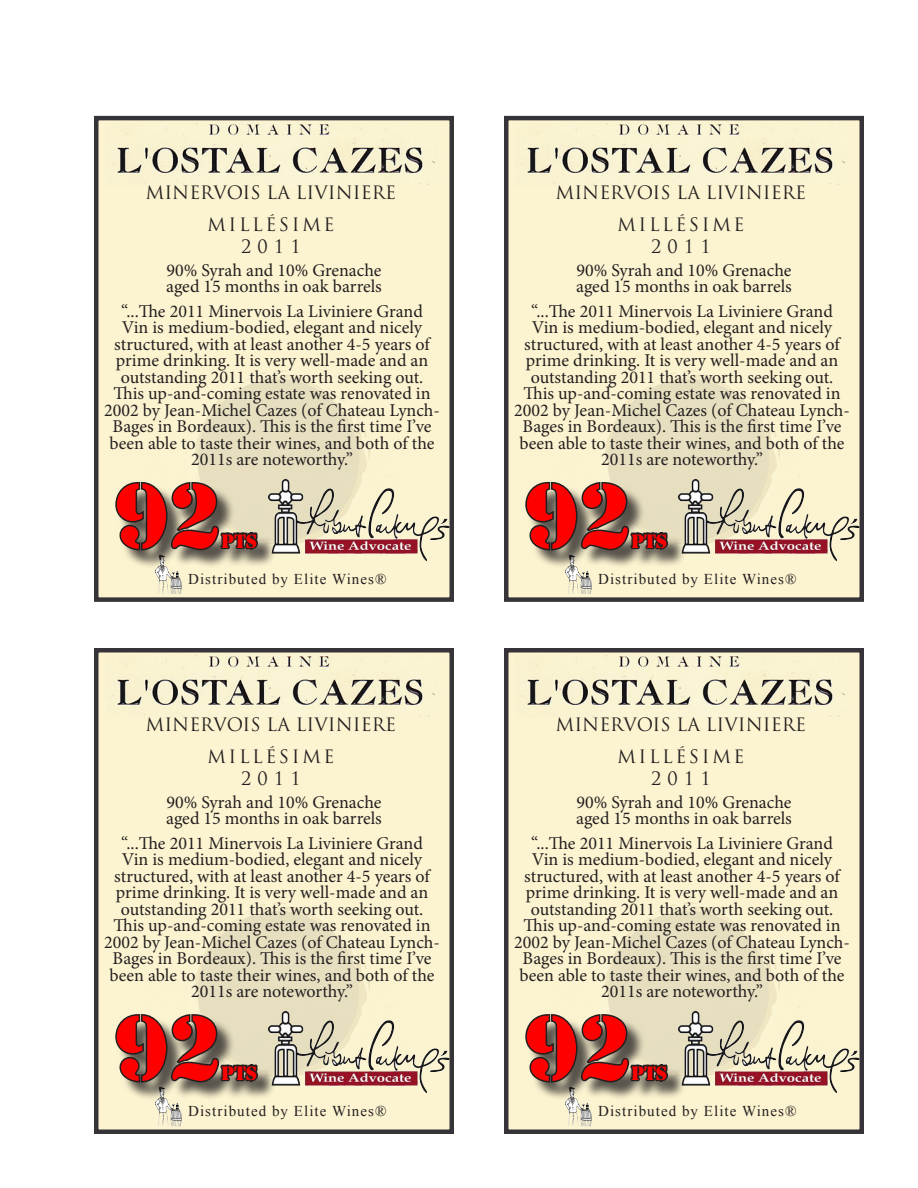
<style>
.page{position:relative;width:918px;height:1188px;background:#fff}
.page>*{position:absolute;margin:0;border:0;box-sizing:border-box;transform-origin:0 0}
.t1{font:84px "Stencil Std";color:#f00}
.t2{font:18px/16.5px "Minion Pro";letter-spacing:-.005em;color:#231f20;text-align:center}
.t3{font:18px "Trajan Pro";color:#231f20}
.t4{font:18px "Trajan Pro";letter-spacing:.14em;color:#231f20}
.t5{font:18px "Stencil Std";letter-spacing:-.01em;color:#f00}
.t6{font:15px "Times New Roman";letter-spacing:.07em;color:#231f20}
</style>
<div class="page">
<div style="left:94px;top:116px;width:360px;height:486px;background:#fcf4d0;border:4px solid #363439"></div>
<img style="left:158px;top:579px;width:24px;height:15px">
<img style="left:112px;top:123px;width:329px;height:62px">
<div style="left:118px;top:485px;width:158px;height:83px;background:#231f20;opacity:.75"></div>
<svg style="left:115px;top:480px;width:145px;height:99px"></svg>
<img style="left:268px;top:479px;width:181px;height:81px">
<div style="left:504px;top:116px;width:360px;height:486px;background:#fcf4d0;border:4px solid #363439"></div>
<img style="left:568px;top:579px;width:24px;height:15px">
<img style="left:522px;top:123px;width:329px;height:62px">
<div style="left:528px;top:485px;width:158px;height:83px;background:#231f20;opacity:.75"></div>
<svg style="left:525px;top:480px;width:145px;height:99px"></svg>
<img style="left:678px;top:479px;width:182px;height:81px">
<div style="left:94px;top:648px;width:360px;height:486px;background:#fcf4d0;border:4px solid #363439"></div>
<img style="left:158px;top:1111px;width:24px;height:15px">
<img style="left:112px;top:655px;width:329px;height:62px">
<div style="left:118px;top:1017px;width:158px;height:84px;background:#231f20;opacity:.75"></div>
<svg style="left:115px;top:1012px;width:145px;height:99px"></svg>
<img style="left:268px;top:1011px;width:181px;height:81px">
<div style="left:504px;top:648px;width:360px;height:486px;background:#fcf4d0;border:4px solid #363439"></div>
<img style="left:568px;top:1111px;width:24px;height:15px">
<img style="left:522px;top:655px;width:329px;height:62px">
<div style="left:528px;top:1017px;width:158px;height:84px;background:#231f20;opacity:.75"></div>
<svg style="left:525px;top:1012px;width:145px;height:99px"></svg>
<img style="left:678px;top:1011px;width:182px;height:81px">
<p class="t3" style="left:145px;top:181px;width:252px">MINERVOIS LA LIVINIERE</p>
<p class="t4" style="left:207px;top:213px;width:129px">MILLÉSIME</p>
<p class="t3" style="left:241px;top:235px;width:61px">2011</p>
<p class="t2" style="left:166px;top:262px;width:217px">90% Syrah and 10% Grenache</p>
<p class="t2" style="left:166px;top:278px;width:217px">aged 15 months in oak barrels</p>
<p class="t2" style="left:104px;top:303px;width:337px">“...The 2011 Minervois La Liviniere Grand<br>Vin is medium-bodied, elegant and nicely structured, with at least another 4-5 years of prime drinking. It is very well-made and an outstanding 2011 that’s worth seeking out.<br>This up-and-coming estate was renovated in 2002 by Jean-Michel Cazes (of Chateau Lynch-Bages in Bordeaux). This is the first time I’ve been able to taste their wines, and both of the 2011s are noteworthy.”</p>
<p class="t1" style="left:116px;top:462px;width:107px">92</p>
<p class="t5" style="left:221px;top:529px;width:37px">PTS</p>
<p class="t6" style="left:188px;top:569px;width:200px">Distributed by Elite Wines®</p>
<p class="t3" style="left:145px;top:713px;width:252px">MINERVOIS LA LIVINIERE</p>
<p class="t4" style="left:207px;top:745px;width:129px">MILLÉSIME</p>
<p class="t3" style="left:241px;top:767px;width:61px">2011</p>
<p class="t2" style="left:166px;top:794px;width:217px">90% Syrah and 10% Grenache</p>
<p class="t2" style="left:166px;top:810px;width:217px">aged 15 months in oak barrels</p>
<p class="t2" style="left:104px;top:835px;width:337px">“...The 2011 Minervois La Liviniere Grand<br>Vin is medium-bodied, elegant and nicely structured, with at least another 4-5 years of prime drinking. It is very well-made and an outstanding 2011 that’s worth seeking out.<br>This up-and-coming estate was renovated in 2002 by Jean-Michel Cazes (of Chateau Lynch-Bages in Bordeaux). This is the first time I’ve been able to taste their wines, and both of the 2011s are noteworthy.”</p>
<p class="t1" style="left:116px;top:994px;width:107px">92</p>
<p class="t5" style="left:221px;top:1061px;width:37px">PTS</p>
<p class="t6" style="left:188px;top:1101px;width:200px">Distributed by Elite Wines®</p>
<p class="t3" style="left:555px;top:181px;width:252px">MINERVOIS LA LIVINIERE</p>
<p class="t4" style="left:617px;top:213px;width:129px">MILLÉSIME</p>
<p class="t3" style="left:651px;top:235px;width:61px">2011</p>
<p class="t2" style="left:576px;top:262px;width:217px">90% Syrah and 10% Grenache</p>
<p class="t2" style="left:576px;top:278px;width:217px">aged 15 months in oak barrels</p>
<p class="t2" style="left:514px;top:303px;width:337px">“...The 2011 Minervois La Liviniere Grand<br>Vin is medium-bodied, elegant and nicely structured, with at least another 4-5 years of prime drinking. It is very well-made and an outstanding 2011 that’s worth seeking out.<br>This up-and-coming estate was renovated in 2002 by Jean-Michel Cazes (of Chateau Lynch-Bages in Bordeaux). This is the first time I’ve been able to taste their wines, and both of the 2011s are noteworthy.”</p>
<p class="t1" style="left:526px;top:462px;width:107px">92</p>
<p class="t5" style="left:631px;top:529px;width:37px">PTS</p>
<p class="t6" style="left:598px;top:569px;width:200px">Distributed by Elite Wines®</p>
<p class="t3" style="left:555px;top:713px;width:252px">MINERVOIS LA LIVINIERE</p>
<p class="t4" style="left:617px;top:745px;width:129px">MILLÉSIME</p>
<p class="t3" style="left:651px;top:767px;width:61px">2011</p>
<p class="t2" style="left:576px;top:794px;width:217px">90% Syrah and 10% Grenache</p>
<p class="t2" style="left:576px;top:810px;width:217px">aged 15 months in oak barrels</p>
<p class="t2" style="left:514px;top:835px;width:337px">“...The 2011 Minervois La Liviniere Grand<br>Vin is medium-bodied, elegant and nicely structured, with at least another 4-5 years of prime drinking. It is very well-made and an outstanding 2011 that’s worth seeking out.<br>This up-and-coming estate was renovated in 2002 by Jean-Michel Cazes (of Chateau Lynch-Bages in Bordeaux). This is the first time I’ve been able to taste their wines, and both of the 2011s are noteworthy.”</p>
<p class="t1" style="left:526px;top:994px;width:107px">92</p>
<p class="t5" style="left:631px;top:1061px;width:37px">PTS</p>
<p class="t6" style="left:598px;top:1101px;width:200px">Distributed by Elite Wines®</p>
</div>
